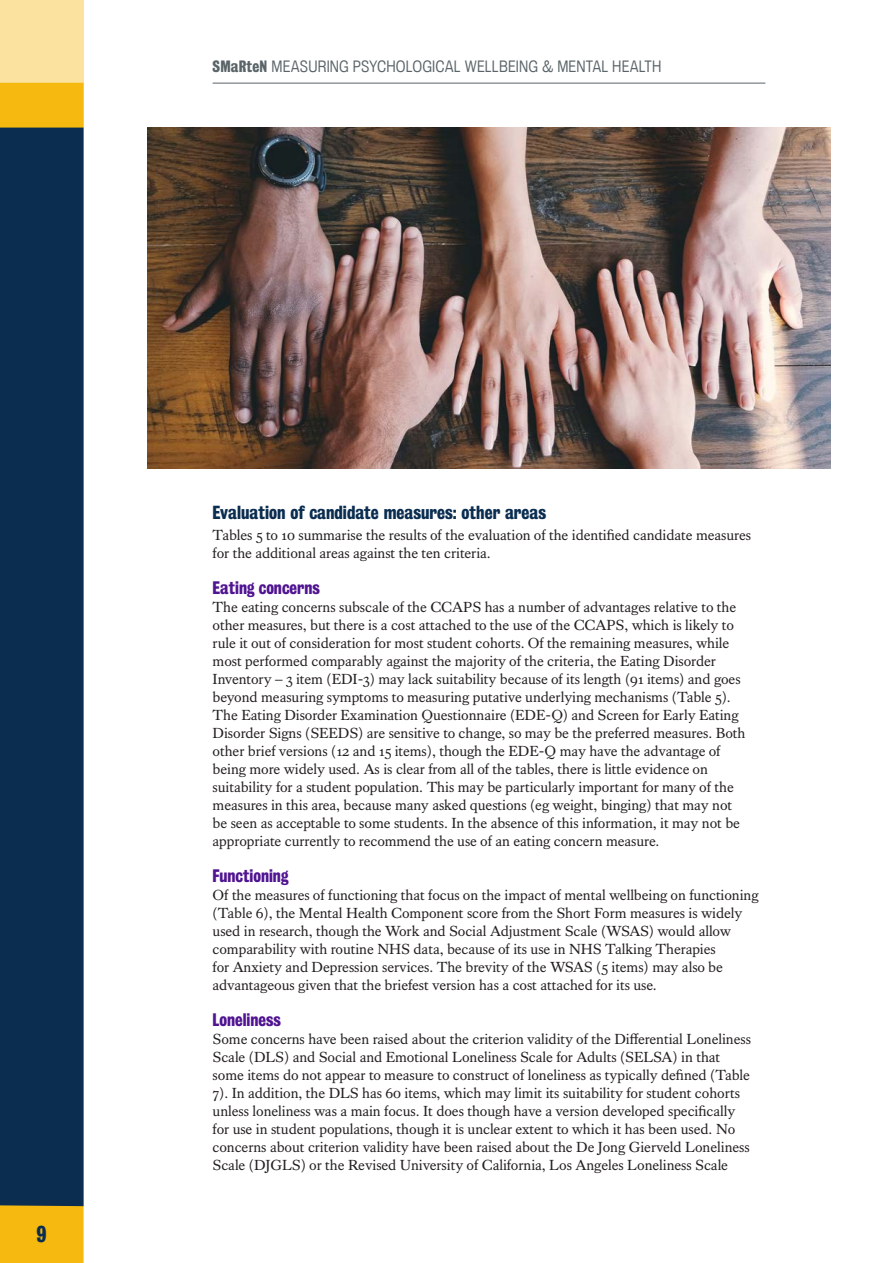
<style>
.page{position:relative;width:893px;height:1263px;background:#fff}
.page>*{position:absolute;margin:0;border:0;box-sizing:border-box;transform-origin:0 0}
.t1{font:21px "Kings Bureau Grot Three Seven";color:#0a2d50}
.Heading_2_KBG_37_no{font:17.25px "Kings Bureau Grot Three Seven";color:#0a2d50}
.Heading_3_KBG_51_no{font:16.5px "Kings Bureau Grot Three Seven";color:#501491}
.Text_Caslon_first_pa{font:15px/18px "Kings Caslon Text";letter-spacing:-.005em;color:#231f20}
.t2{font:15px "Kings Bureau Grot Five One";letter-spacing:.01em;color:#5a6469}
.s1{font-family:"Kings Bureau Grot Three Seven"}
</style>
<div class="page">
<div style="left:0;top:0;width:84px;height:128px;background:#fbe39f"></div>
<div style="left:0;top:83px;width:84px;height:1180px;background:#f5b90f"></div>
<div style="left:0;top:128px;width:84px;height:1078px;background:#0a2d50"></div>
<hr style="left:213px;top:83px;width:552px;height:1px;background:#5a6469">
<img style="left:148px;top:128px;width:682px;height:340px">
<p class="t2" style="left:213px;top:58px;width:450px"><span class="s1">SMaRteN</span> MEASURING PSYCHOLOGICAL WELLBEING &amp; MENTAL HEALTH</p>
<h1 class="t1" style="left:37px;top:1222px;width:12px">9</h1>
<p class="Heading_2_KBG_37_no" style="left:213px;top:502px;width:335px">Evaluation of candidate measures: other areas</p>
<p class="Text_Caslon_first_pa" style="left:213px;top:526px;width:540px">Tables 5 to 10 summarise the results of the evaluation of the identified candidate measures for the additional areas against the ten criteria.</p>
<p class="Heading_3_KBG_51_no" style="left:213px;top:578px;width:109px">Eating concerns</p>
<p class="Text_Caslon_first_pa" style="left:213px;top:598px;width:534px">The eating concerns subscale of the CCAPS has a number of advantages relative to the other measures, but there is a cost attached to the use of the CCAPS, which is likely to rule it out of consideration for most student cohorts. Of the remaining measures, while most performed comparably against the majority of the criteria, the Eating Disorder Inventory – 3 item (EDI-3) may lack suitability because of its length (91 items) and goes beyond measuring symptoms to measuring putative underlying mechanisms (Table 5).<br>The Eating Disorder Examination Questionnaire (EDE-Q) and Screen for Early Eating Disorder Signs (SEEDS) are sensitive to change, so may be the preferred measures. Both other brief versions (12 and 15 items), though the EDE-Q may have the advantage of being more widely used. As is clear from all of the tables, there is little evidence on suitability for a student population. This may be particularly important for many of the measures in this area, because many asked questions (eg weight, binging) that may not be seen as acceptable to some students. In the absence of this information, it may not be appropriate currently to recommend the use of an eating concern measure.</p>
<p class="Heading_3_KBG_51_no" style="left:213px;top:866px;width:77px">Functioning</p>
<p class="Text_Caslon_first_pa" style="left:213px;top:886px;width:547px">Of the measures of functioning that focus on the impact of mental wellbeing on functioning (Table 6), the Mental Health Component score from the Short Form measures is widely used in research, though the Work and Social Adjustment Scale (WSAS) would allow comparability with routine NHS data, because of its use in NHS Talking Therapies<br>for Anxiety and Depression services. The brevity of the WSAS (5 items) may also be advantageous given that the briefest version has a cost attached for its use.</p>
<p class="Heading_3_KBG_51_no" style="left:213px;top:1010px;width:70px">Loneliness</p>
<p class="Text_Caslon_first_pa" style="left:213px;top:1030px;width:540px">Some concerns have been raised about the criterion validity of the Differential Loneliness Scale (DLS) and Social and Emotional Loneliness Scale for Adults (SELSA) in that some items do not appear to measure to construct of loneliness as typically defined (Table 7). In addition, the DLS has 60 items, which may limit its suitability for student cohorts unless loneliness was a main focus. It does though have a version developed specifically for use in student populations, though it is unclear extent to which it has been used. No concerns about criterion validity have been raised about the De Jong Gierveld Loneliness Scale (DJGLS) or the Revised University of California, Los Angeles Loneliness Scale</p>
</div>
